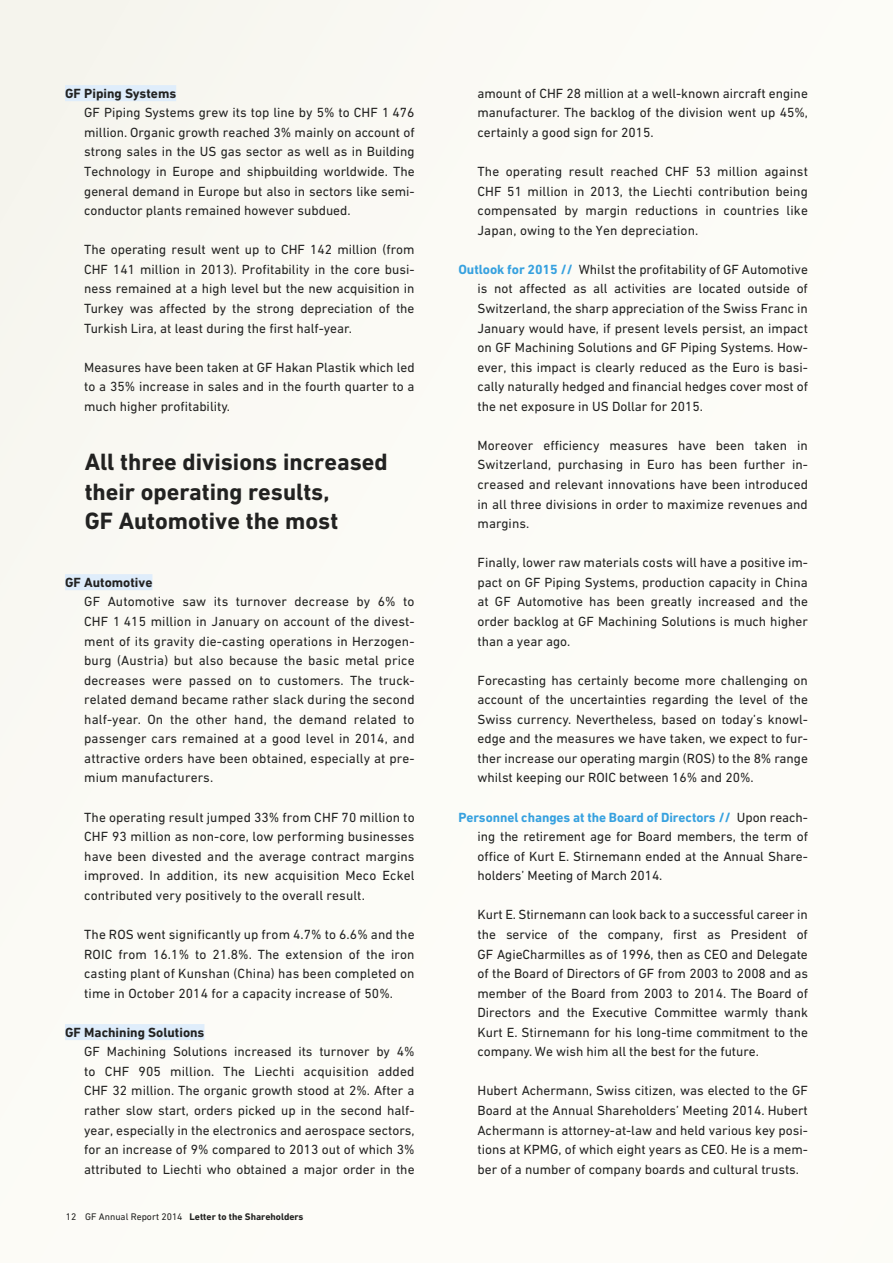
<style>
.page{position:relative;width:893px;height:1263px;background:#fcfbf7}
.page>*{position:absolute;margin:0;border:0;box-sizing:border-box;transform-origin:0 0}
.t1{font:700 24px/29.4px "DIN Next W1 G";color:#222221}
.t2{font:13.5px/19.5px "DIN Next W1 G";color:#222221;text-align:justify}
.t3{font:700 13.5px "DIN Next W1 G";color:#222221}
.t4{font:700 9.75px "DIN Next W1 G";color:#222221}
.t5{font:9.75px "DIN Next W1 G";color:#222221}
.s1{font-weight:400}
.s2{font-weight:700;color:#37a1df}
</style>
<div class="page">
<div style="left:65px;top:85px;width:111px;height:16px;background:#dfedfb"></div>
<div style="left:65px;top:574px;width:87px;height:16px;background:#dfedfb"></div>
<div style="left:65px;top:1024px;width:139px;height:16px;background:#dfedfb"></div>
<p class="t3" style="left:65px;top:85px;width:113px">GF Piping Systems</p>
<p class="t2" style="left:84px;top:103px;width:332px">GF Piping Systems grew its top line by 5% to CHF 1 476 million. Organic growth reached 3% mainly on account of strong sales in the US gas sector as well as in Building Technology in Europe and shipbuilding worldwide. The general demand in Europe but also in sectors like semi&shy;conductor plants remained however subdued.</p>
<p class="t2" style="left:84px;top:240px;width:332px">The operating result went up to CHF 142 million (from CHF 141 million in 2013). Profitability in the core busi&shy;ness remained at a high level but the new acquisition in Turkey was affected by the strong depreciation of the Turkish Lira, at least during the first half-year.</p>
<p class="t2" style="left:84px;top:357px;width:332px">Measures have been taken at GF Hakan Plastik which led to a 35% increase in sales and in the fourth quarter to a much higher profitability.</p>
<h1 class="t1" style="left:85px;top:447px;width:305px">All three divisions increased their operating results,<br>GF Automotive the most</h1>
<p class="t3" style="left:65px;top:574px;width:89px">GF Automotive</p>
<p class="t2" style="left:84px;top:592px;width:332px">GF Automotive saw its turnover decrease by 6% to CHF 1 415 million in January on account of the divest&shy;ment of its gravity die-casting operations in Herzogen&shy;burg (Austria) but also because the basic metal price decreases were passed on to customers. The truck&shy;related demand became rather slack during the second half-year. On the other hand, the demand related to passenger cars remained at a good level in 2014, and attractive orders have been obtained, especially at pre&shy;mium manufacturers.</p>
<p class="t2" style="left:84px;top:807px;width:332px">The operating result jumped 33% from CHF 70 million to CHF 93 million as non-core, low performing businesses have been divested and the average contract margins improved. In addition, its new acquisition Meco Eckel contributed very positively to the overall result.</p>
<p class="t2" style="left:84px;top:924px;width:332px">The ROS went significantly up from 4.7% to 6.6% and the ROIC from 16.1% to 21.8%. The extension of the iron casting plant of Kunshan (China) has been completed on time in October 2014 for a capacity increase of 50%.</p>
<p class="t3" style="left:65px;top:1024px;width:141px">GF Machining Solutions</p>
<p class="t2" style="left:84px;top:1042px;width:332px">GF Machining Solutions increased its turnover by 4% to CHF 905 million. The Liechti acquisition added CHF 32 million. The organic growth stood at 2%. After a rather slow start, orders picked up in the second half&shy;year, especially in the electronics and aerospace sectors, for an increase of 9% compared to 2013 out of which 3% attributed to Liechti who obtained a major order in the</p>
<p class="t5" style="left:66px;top:1211px;width:12px">12</p>
<p class="t4" style="left:85px;top:1211px;width:220px"><span class="s1">GF Annual Report 2014</span> Letter to the Shareholders</p>
<p class="t2" style="left:477px;top:83px;width:332px">amount of CHF 28 million at a well-known aircraft engine manufacturer. The backlog of the division went up 45%, certainly a good sign for 2015.</p>
<p class="t2" style="left:477px;top:162px;width:332px">The operating result reached CHF 53 million against CHF 51 million in 2013, the Liechti contribution being compensated by margin reductions in countries like Japan, owing to the Yen depreciation.</p>
<p class="t2" style="left:477px;top:259px;width:332px;text-indent:-19px"><span class="s2">Outlook for 2015 //</span> Whilst the profitability of GF Automotive is not affected as all activities are located outside of Switzerland, the sharp appreciation of the Swiss Franc in January would have, if present levels persist, an impact on GF Machining Solutions and GF Piping Systems. How&shy;ever, this impact is clearly reduced as the Euro is basi&shy;cally naturally hedged and financial hedges cover most of the net exposure in US Dollar for 2015.</p>
<p class="t2" style="left:477px;top:435px;width:332px">Moreover efficiency measures have been taken in Switzerland, purchasing in Euro has been further in&shy;creased and relevant innovations have been introduced in all three divisions in order to maximize revenues and margins.</p>
<p class="t2" style="left:477px;top:553px;width:332px">Finally, lower raw materials costs will have a positive im&shy;pact on GF Piping Systems, production capacity in China at GF Automotive has been greatly increased and the order backlog at GF Machining Solutions is much higher than a year ago.</p>
<p class="t2" style="left:477px;top:670px;width:332px">Forecasting has certainly become more challenging on account of the uncertainties regarding the level of the Swiss currency. Nevertheless, based on today’s knowl&shy;edge and the measures we have taken, we expect to fur&shy;ther increase our operating margin (ROS) to the 8% range whilst keeping our ROIC between 16% and 20%.</p>
<p class="t2" style="left:477px;top:807px;width:332px;text-indent:-19px"><span class="s2">Personnel changes at the Board of Directors //</span> Upon reach&shy;ing the retirement age for Board members, the term of office of Kurt E. Stirnemann ended at the Annual Share&shy;holders’ Meeting of March 2014.</p>
<p class="t2" style="left:477px;top:905px;width:332px">Kurt E. Stirnemann can look back to a successful career in the service of the company, first as President of GF AgieCharmilles as of 1996, then as CEO and Delegate of the Board of Directors of GF from 2003 to 2008 and as member of the Board from 2003 to 2014. The Board of Directors and the Executive Committee warmly thank Kurt E. Stirnemann for his long-time commitment to the company. We wish him all the best for the future.</p>
<p class="t2" style="left:477px;top:1081px;width:332px">Hubert Achermann, Swiss citizen, was elected to the GF Board at the Annual Shareholders’ Meeting 2014. Hubert Achermann is attorney-at-law and held various key posi&shy;tions at KPMG, of which eight years as CEO. He is a mem&shy;ber of a number of company boards and cultural trusts.</p>
</div>
